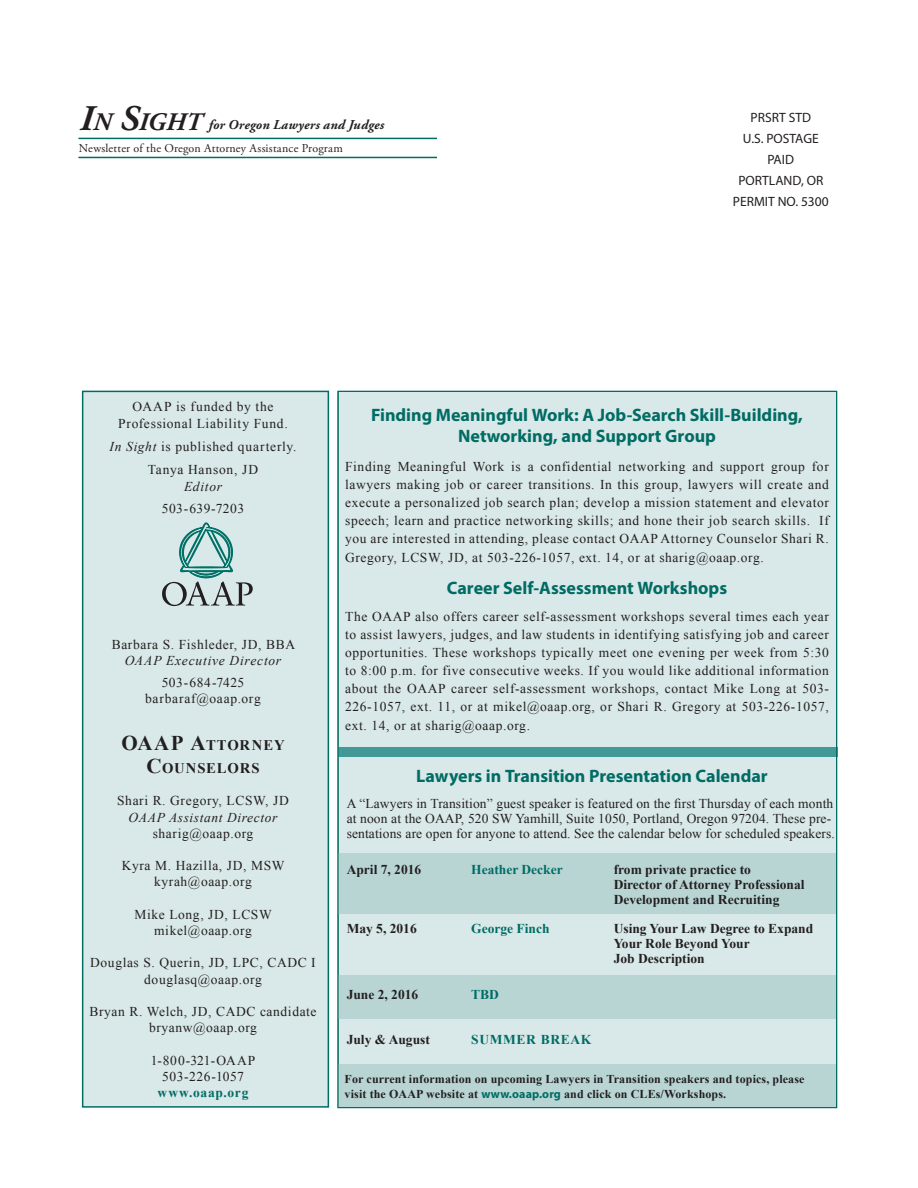
<style>
.page{position:relative;width:918px;height:1188px;background:#fff}
.page>*{position:absolute;margin:0;border:0;box-sizing:border-box;transform-origin:0 0}
.t1{font:italic 700 25.2px "Adobe Garamond Pro";color:#231f20}
.BOX_headline{font:700 18px/21px "Myriad Pro";color:#006c64;text-align:center}
.Back_Masthead_Text{font:700 14.7px "Times New Roman";letter-spacing:.06em;color:#231f20}
.Body_Text{font:13.5px/18.1px "Times New Roman";letter-spacing:.045em;color:#231f20;text-align:justify}
.Back_Masthead_Name{font:13.5px/15.8px "Times New Roman";letter-spacing:.045em;color:#231f20;text-align:center}
.Calendar_Items{font:13.5px/15px "Times New Roman";letter-spacing:.01em;color:#231f20}
.Calendar_Items-2{font:700 13.5px/15px "Times New Roman";color:#231f20}
.Back_Masthead_Text-2{font:13.5px/16.2px "Times New Roman";letter-spacing:.05em;color:#231f20;text-align:center}
.Indicia{font:13.5px/21px "Myriad Pro";color:#231f20;text-align:center}
.Back_Mast_phone{font:13.5px/16.5px "Times New Roman";letter-spacing:.045em;color:#231f20;text-align:center}
.Calendar_Items-3{font:700 13.5px "Times New Roman";color:#006c64}
.t2{font:italic 700 13.5px "Adobe Garamond Pro";letter-spacing:.02em;color:#231f20}
.Calendar_Items-4{font:700 13.5px "Times New Roman";letter-spacing:.05em;color:#006c64}
.Calendar_Items-5{font:700 12px/15px "Times New Roman";letter-spacing:.01em;color:#231f20}
.t3{font:12px "Adobe Garamond Pro";color:#231f20}
.s1{font-size:36px}
.s2{font-style:italic}
.s3{font-size:21px}
.s4{font-weight:700;color:#006c64}
.s5{font-family:"Myriad Pro";color:#006c64}
</style>
<div class="page">
<div style="left:338px;top:391px;width:499px;height:717px;background:#d9e8e8"></div>
<div style="left:338px;top:747px;width:499px;height:10px;background:#439995"></div>
<div style="left:82px;top:391px;width:247px;height:717px;background:#d9e8e8;border:2px solid #006c64"></div>
<hr style="left:78px;top:138px;width:359px;height:1px;background:#006c64">
<hr style="left:78px;top:157px;width:359px;height:1px;background:#006c64">
<svg style="left:162px;top:523px;width:91px;height:83px"></svg>
<div style="left:338px;top:976px;width:498px;height:43px;background:#b8d5d4"></div>
<div style="left:338px;top:853px;width:498px;height:61px;background:#b8d5d4"></div>
<div style="left:338px;top:1064px;width:498px;height:43px;background:#b8d5d4"></div>
<p class="t1" style="left:80px;top:108px;width:124px"><span class="s1">I</span>n <span class="s1">S</span>ight</p>
<p class="t2" style="left:209px;top:117px;width:177px">for Oregon Lawyers and Judges</p>
<p class="t3" style="left:79px;top:141px;width:266px">Newsletter of the Oregon Attorney Assistance Program</p>
<p class="Indicia" style="left:738px;top:106px;width:86px">PRSRT STD<br>U.S. POSTAGE<br>PAID<br>PORTLAND, OR</p>
<p class="Indicia" style="left:733px;top:190px;width:97px">PERMIT NO. 5300</p>
<p class="Back_Masthead_Text-2" style="left:118px;top:398px;width:171px">OAAP is funded by the<br>Professional Liability Fund.</p>
<p class="Back_Masthead_Text-2" style="left:110px;top:438px;width:188px"><span class="s2">In Sight</span> is published quarterly.</p>
<p class="Back_Mast_phone" style="left:148px;top:461px;width:112px">Tanya Hanson, JD<br><span class="s2">Editor</span></p>
<p class="Back_Mast_phone" style="left:162px;top:500px;width:84px">503-639-7203</p>
<p class="Back_Masthead_Name" style="left:112px;top:636px;width:185px;line-height:16.5px">Barbara S. Fishleder, JD, BBA<br><span class="s2">OAAP Executive Director</span></p>
<p class="Back_Masthead_Name" style="left:145px;top:675px;width:117px">503-684-7425 barbaraf@oaap.org</p>
<p class="Back_Masthead_Text" style="left:121px;top:735px;width:165px"><span class="s3">OAAP A</span>TTORNEY</p>
<p class="Back_Masthead_Text" style="left:146px;top:758px;width:115px"><span class="s3">C</span>OUNSELORS</p>
<p class="Back_Masthead_Name" style="left:117px;top:793px;width:173px;line-height:16.2px">Shari R. Gregory, LCSW, JD<br><span class="s2">OAAP Assistant Director </span>sharig@oaap.org</p>
<p class="Back_Masthead_Name" style="left:122px;top:858px;width:164px">Kyra M. Hazilla, JD, MSW kyrah@oaap.org</p>
<p class="Back_Masthead_Name" style="left:135px;top:906px;width:139px">Mike Long, JD, LCSW mikel@oaap.org</p>
<p class="Back_Masthead_Name" style="left:90px;top:954px;width:227px;line-height:16.5px">Douglas S. Querin, JD, LPC, CADC I douglasq@oaap.org</p>
<p class="Back_Masthead_Name" style="left:89px;top:1004px;width:229px">Bryan R. Welch, JD, CADC candidate bryanw@oaap.org</p>
<p class="Back_Masthead_Text-2" style="left:151px;top:1052px;width:106px">1-800-321-OAAP<br>503-226-1057 <span class="s4">www.oaap.org</span></p>
<p class="BOX_headline" style="left:371px;top:404px;width:433px">Finding Meaningful Work: A Job-Search Skill-Building,<br>Networking, and Support Group</p>
<p class="Body_Text" style="left:345px;top:457px;width:485px">Finding Meaningful Work is a confidential networking and support group for lawyers making job or career transitions. In this group, lawyers will create and execute a personalized job search plan; develop a mission statement and elevator speech; learn and practice networking skills; and hone their job search skills. If you are interested in attending, please contact OAAP Attorney Counselor Shari R.<br>Gregory, LCSW, JD, at 503-226-1057, ext. 14, or at sharig@oaap.org.</p>
<p class="BOX_headline" style="left:447px;top:576px;width:282px">Career Self-Assessment Workshops</p>
<p class="Body_Text" style="left:345px;top:607px;width:485px">The OAAP also offers career self-assessment workshops several times each year to assist lawyers, judges, and law students in identifying satisfying job and career opportunities. These workshops typically meet one evening per week from 5:30 to 8:00 p.m. for five consecutive weeks. If you would like additional information about the OAAP career self-assessment workshops, contact Mike Long at 503- 226-1057, ext. 11, or at mikel@oaap.org, or Shari R. Gregory at 503-226-1057, ext. 14, or at sharig@oaap.org.</p>
<p class="BOX_headline" style="left:416px;top:765px;width:353px">Lawyers in Transition Presentation Calendar</p>
<p class="Calendar_Items" style="left:347px;top:796px;width:490px">A “Lawyers in Transition” guest speaker is featured on the first Thursday of each month at noon at the OAAP, 520 SW Yamhill, Suite 1050, Portland, Oregon 97204. These pre&shy;sentations are open for anyone to attend. See the calendar below for scheduled speakers.</p>
<p class="Calendar_Items-2" style="left:347px;top:861px;width:76px">April 7, 2016</p>
<p class="Calendar_Items-3" style="left:471px;top:860px;width:93px">Heather Decker</p>
<p class="Calendar_Items-2" style="left:614px;top:861px;width:192px">from private practice to<br>Director of Attorney Professional<br>Development and Recruiting</p>
<p class="Calendar_Items-2" style="left:347px;top:921px;width:72px">May 5, 2016</p>
<p class="Calendar_Items-3" style="left:471px;top:919px;width:80px">George Finch</p>
<p class="Calendar_Items-2" style="left:614px;top:921px;width:201px">Using Your Law Degree to Expand<br>Your Role Beyond Your<br>Job Description</p>
<p class="Calendar_Items-2" style="left:347px;top:987px;width:73px">June 2, 2016</p>
<p class="Calendar_Items-3" style="left:471px;top:985px;width:29px">TBD</p>
<p class="Calendar_Items-2" style="left:347px;top:1031px;width:85px">July &amp; August</p>
<p class="Calendar_Items-4" style="left:471px;top:1030px;width:122px">SUMMER BREAK</p>
<p class="Calendar_Items-5" style="left:345px;top:1071px;width:461px">For current information on upcoming Lawyers in Transition speakers and topics, please visit the OAAP website at <span class="s5">www.oaap.org</span> and click on CLEs/Workshops.</p>
</div>
